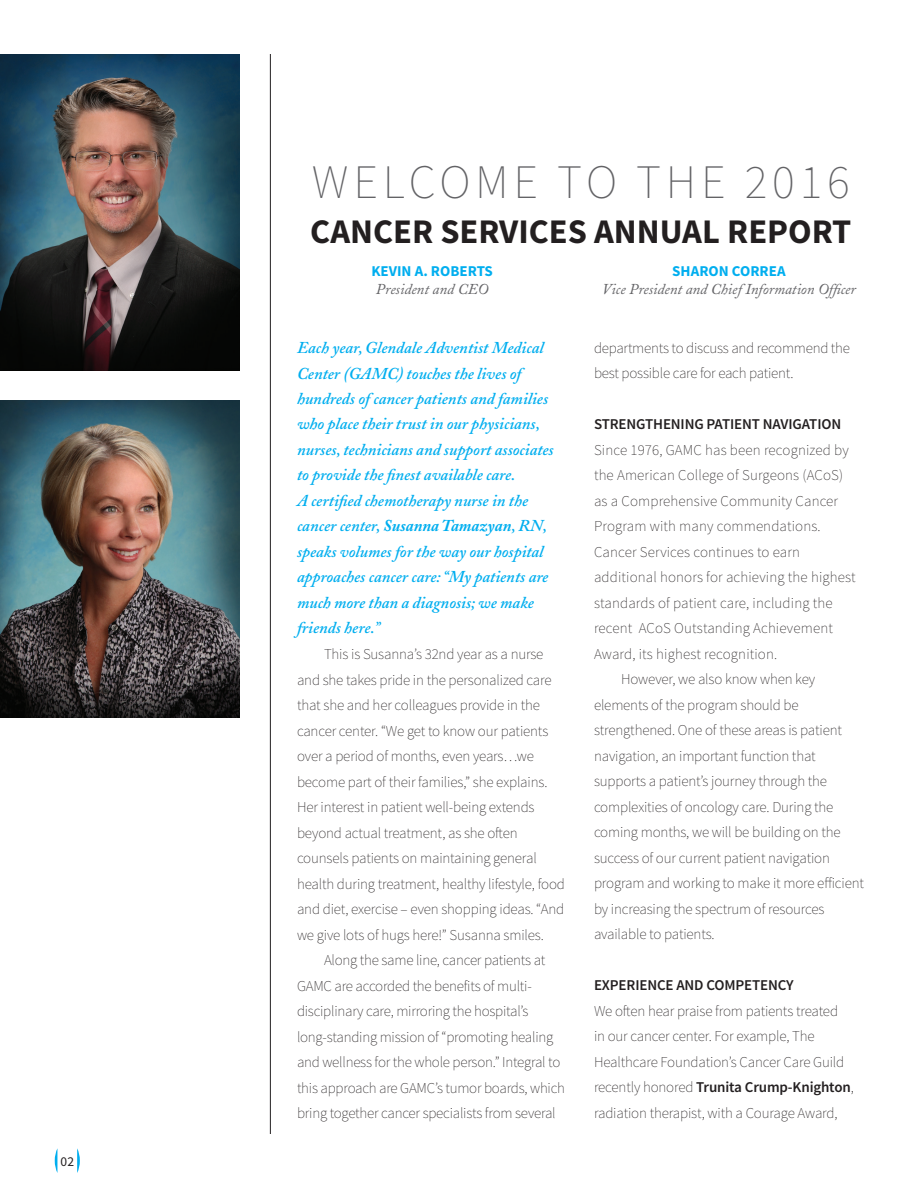
<style>
.page{position:relative;width:918px;height:1188px;background:#fff}
.page>*{position:absolute;margin:0;border:0;box-sizing:border-box;transform-origin:0 0}
.t1{font:200 48px "Source Sans Pro";letter-spacing:.1em;color:#636366}
.t2{font:700 34.5px "Source Sans Pro";color:#231f20}
.t3{font:italic 600 16.5px/25.5px "Adobe Caslon";color:#00aeef}
.t4{font:200 15px/25.5px "Source Sans Pro";letter-spacing:-.01em;color:#231f20}
.t5{font:200 15px "Source Sans Pro";letter-spacing:.01em;color:#231f20}
.t6{font:italic 15px "Adobe Caslon";color:#636366}
.t7{font:600 15px "Source Sans Pro";letter-spacing:-.01em;color:#231f20}
.t8{font:700 15px "Source Sans Pro";color:#00aeef}
.t9{font:13.5px "Source Sans Pro";color:#231f20}
.s1{font-weight:700}
.s2{font-weight:600}
</style>
<div class="page">
<hr style="left:270px;top:54px;width:1px;height:1080px;background:#231f20">
<svg style="left:55px;top:1148px;width:25px;height:25px"></svg>
<img style="left:0;top:401px;width:240px;height:316px">
<img style="left:0;top:54px;width:240px;height:317px">
<p class="t9" style="left:60px;top:1153px;width:15px">02</p>
<h1 class="t1" style="left:312px;top:153px;width:539px">WELCOME TO THE 2016</h1>
<h2 class="t2" style="left:310px;top:209px;width:543px">CANCER SERVICES ANNUAL REPORT</h2>
<p class="t8" style="left:371px;top:261px;width:123px">KEVIN A. ROBERTS</p>
<p class="t6" style="left:376px;top:281px;width:114px">President and CEO</p>
<p class="t3" style="left:297px;top:335px;width:258px">Each year, Glendale Adventist Medical Center (GAMC) touches the lives of hundreds of cancer patients and families who place their trust in our physicians, nurses, technicians and support associates to provide the finest available care.<br>A certified chemotherapy nurse in the cancer center, <span class="s1">Susanna Tamazyan</span>, RN, speaks volumes for the way our hospital approaches cancer care: “My patients are much more than a diagnosis; we make friends here.”</p>
<p class="t4" style="left:297px;top:641px;width:269px;text-indent:27px">This is Susanna’s 32nd year as a nurse and she takes pride in the personalized care that she and her colleagues provide in the cancer center. “We get to know our patients over a period of months, even years…we become part of their families,” she explains.<br>Her interest in patient well-being extends beyond actual treatment, as she often counsels patients on maintaining general health during treatment, healthy lifestyle, food and diet, exercise – even shopping ideas. “And we give lots of hugs here!” Susanna smiles.</p>
<p class="t4" style="left:297px;top:947px;width:270px;text-indent:27px">Along the same line, cancer patients at GAMC are accorded the benefits of multi&shy;disciplinary care, mirroring the hospital’s long-standing mission of “promoting healing and wellness for the whole person.” Integral to this approach are GAMC’s tumor boards, which bring together cancer specialists from several</p>
<p class="t8" style="left:672px;top:261px;width:115px">SHARON CORREA</p>
<p class="t6" style="left:602px;top:281px;width:255px">Vice President and Chief Information Officer</p>
<p class="t4" style="left:594px;top:335px;width:258px">departments to discuss and recommend the best possible care for each patient.</p>
<p class="t7" style="left:594px;top:415px;width:249px">STRENGTHENING PATIENT NAVIGATION</p>
<p class="t5" style="left:594px;top:441px;width:256px">Since 1976, GAMC has been recognized by</p>
<p class="t5" style="left:594px;top:466px;width:251px">the American College of Surgeons (ACoS)</p>
<p class="t5" style="left:594px;top:492px;width:246px">as a Comprehensive Community Cancer</p>
<p class="t5" style="left:594px;top:517px;width:228px">Program with many commendations.</p>
<p class="t5" style="left:594px;top:543px;width:208px">Cancer Services continues to earn</p>
<p class="t5" style="left:594px;top:568px;width:263px">additional honors for achieving the highest</p>
<p class="t5" style="left:594px;top:594px;width:240px">standards of patient care, including the</p>
<p class="t5" style="left:594px;top:619px;width:240px">recent ACoS Outstanding Achievement</p>
<p class="t5" style="left:594px;top:645px;width:185px">Award, its highest recognition.</p>
<p class="t4" style="left:621px;top:667px;width:196px">However, we also know when key</p>
<p class="t4" style="left:594px;top:692px;width:206px">elements of the program should be</p>
<p class="t4" style="left:594px;top:718px;width:250px">strengthened. One of these areas is patient</p>
<p class="t4" style="left:594px;top:743px;width:223px">navigation, an important function that</p>
<p class="t4" style="left:594px;top:769px;width:235px">supports a patient’s journey through the</p>
<p class="t4" style="left:594px;top:794px;width:241px">complexities of oncology care. During the</p>
<p class="t4" style="left:594px;top:820px;width:248px">coming months, we will be building on the</p>
<p class="t4" style="left:594px;top:845px;width:237px">success of our current patient navigation</p>
<p class="t4" style="left:594px;top:871px;width:271px">program and working to make it more efficient</p>
<p class="t4" style="left:594px;top:896px;width:232px">by increasing the spectrum of resources</p>
<p class="t4" style="left:594px;top:922px;width:122px">available to patients.</p>
<p class="t7" style="left:594px;top:976px;width:201px">EXPERIENCE AND COMPETENCY</p>
<p class="t4" style="left:594px;top:998px;width:261px">We often hear praise from patients treated<br>in our cancer center. For example, The Healthcare Foundation’s Cancer Care Guild recently honored <span class="s2">Trunita Crump-Knighton</span>, radiation therapist, with a Courage Award,</p>
</div>
